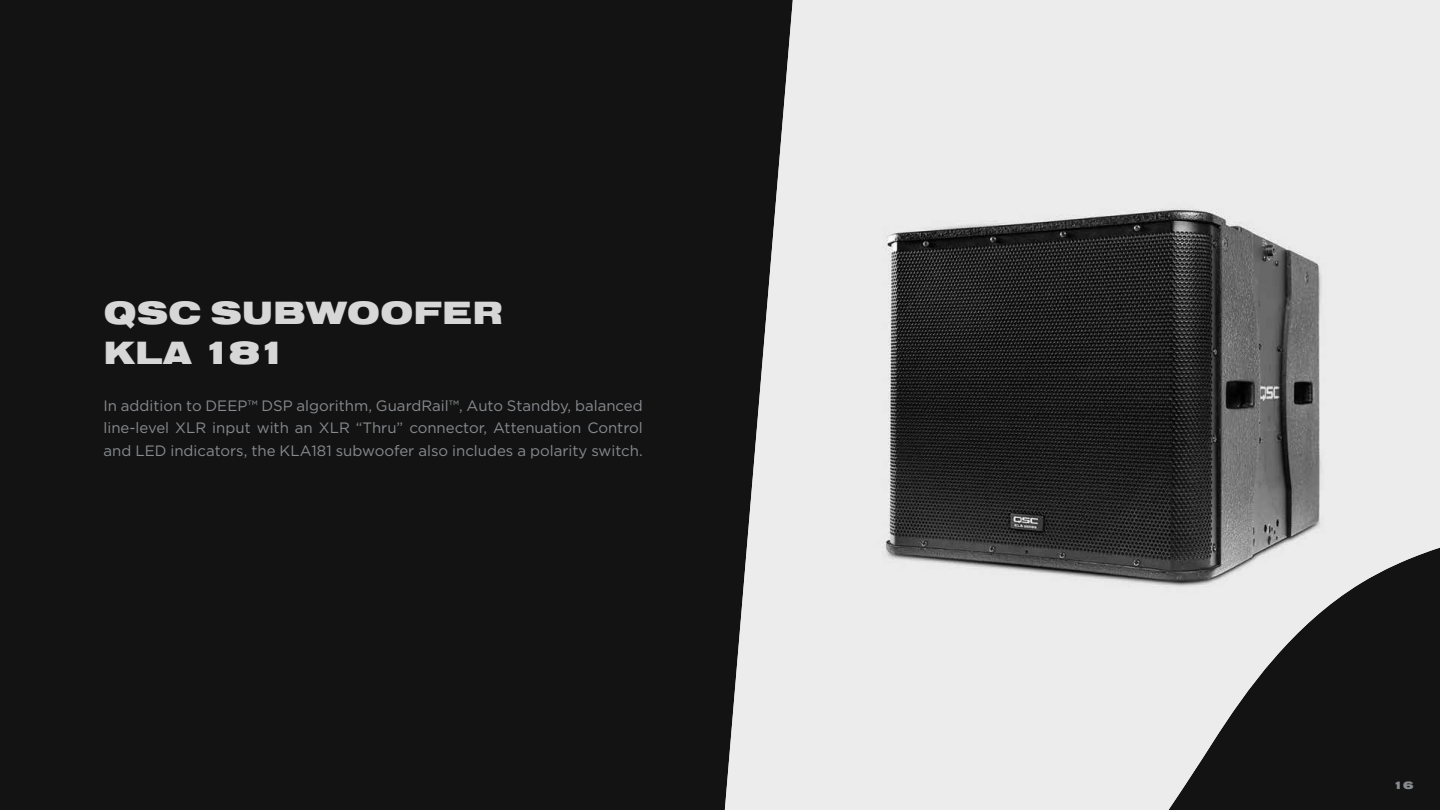
<style>
.page{position:relative;width:1440px;height:810px;background:#131313}
.page>*{position:absolute;margin:0;border:0;box-sizing:border-box;transform-origin:0 0}
.t1{font:33.45px/40.1px "Nimbus Sans DOT Blac Exte";letter-spacing:.015em;color:#d6d7d6}
.t2{font:15px/22.5px "Gotham";color:#878a8e;text-align:justify}
.t3{font:11.1px "Nimbus Sans DOT Blac Exte";color:#878a8e}
</style>
<div class="page">
<img style="left:725px;top:0;width:715px;height:810px">
<h1 class="t1" style="left:104px;top:293px;width:400px">QSC SUBWOOFER<br>KLA 181</h1>
<p class="t2" style="left:104px;top:394px;width:541px">In addition to DEEP™ DSP algorithm, GuardRail™, Auto Standby, balanced line-level XLR input with an XLR “Thru” connector, Attenuation Control and LED indicators, the KLA181 subwoofer also includes a polarity switch.</p>
<p class="t3" style="left:1393px;top:779px;width:22px">16</p>
</div>
